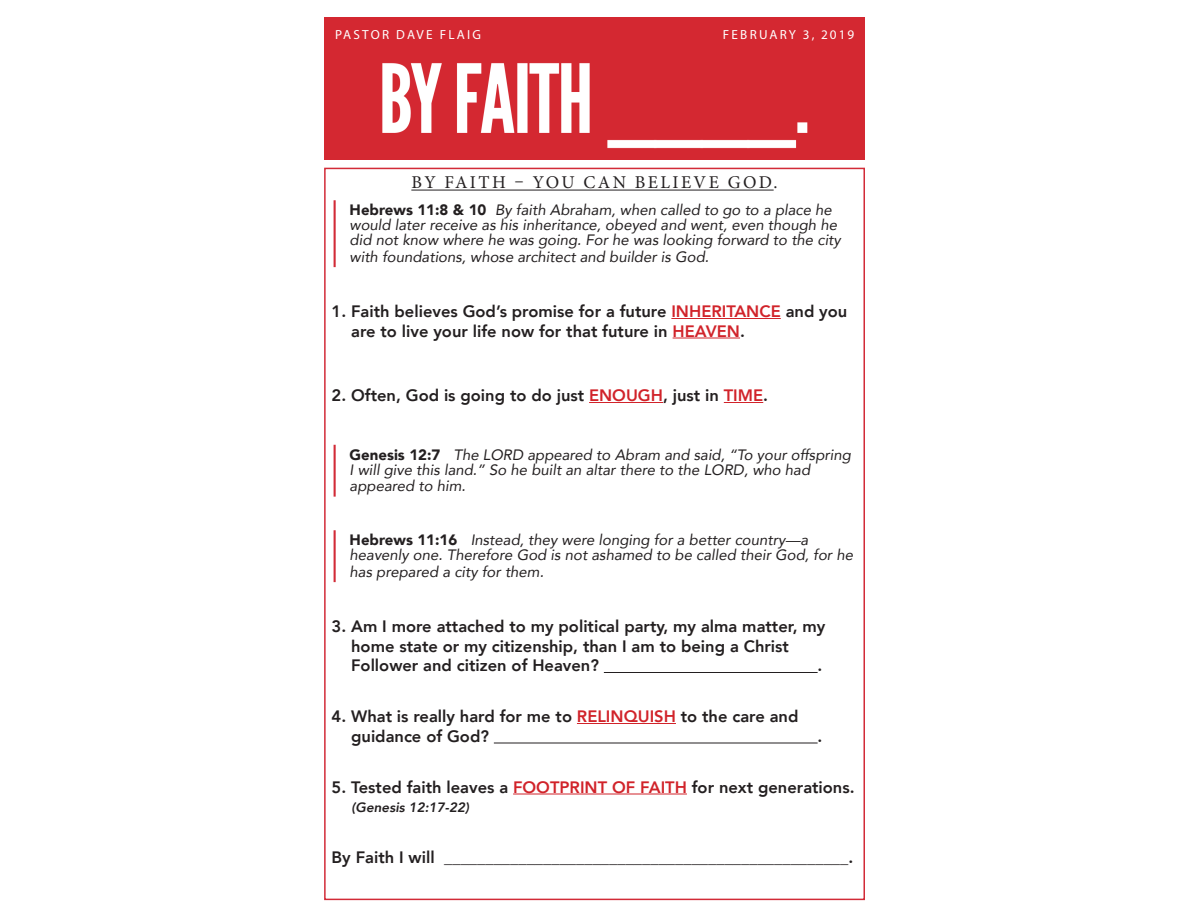
<style>
.page{position:relative;width:1188px;height:918px;background:#fff}
.page>*{position:absolute;margin:0;border:0;box-sizing:border-box;transform-origin:0 0}
.t1{font:18px "Minion Pro";letter-spacing:.135em;color:#231f20}
.Sermon_Notes{font:800 16.5px "Avenir";color:#231f20}
.Sermon_Notes-2{font:500 16.5px "Avenir";color:#231f20}
.Verse_Paragraph_Styl{font:italic 15px/15px "Avenir";color:#231f20}
.Sermon_Notes-3{font:italic 800 13.5px "Avenir";color:#231f20}
.t2{font:13.2px "Myriad Pro";letter-spacing:.17em;color:#fff}
.s1{font-weight:900;font-style:normal}
.s2{color:#d1232a}
.s3{font-weight:800}
</style>
<div class="page">
<img style="left:324px;top:18px;width:541px;height:142px">
<hr style="left:411px;top:190px;width:363px;height:1px;background:#231f20">
<hr style="left:334px;top:200px;width:2px;height:67px;background:#d22b37">
<hr style="left:671px;top:318px;width:110px;height:1px;background:#d1232a">
<hr style="left:673px;top:338px;width:67px;height:1px;background:#d1232a">
<hr style="left:589px;top:402px;width:74px;height:1px;background:#d1232a">
<hr style="left:724px;top:402px;width:39px;height:1px;background:#d1232a">
<hr style="left:334px;top:445px;width:2px;height:52px;background:#d22b37">
<hr style="left:334px;top:530px;width:2px;height:52px;background:#d22b37">
<hr style="left:604px;top:672px;width:214px;height:1px;background:#231f20">
<hr style="left:577px;top:723px;width:99px;height:1px;background:#d1232a">
<hr style="left:494px;top:743px;width:324px;height:1px;background:#231f20">
<hr style="left:513px;top:794px;width:174px;height:1px;background:#d1232a">
<p class="t2" style="left:335px;top:26px;width:148px">PASTOR DAVE FLAIG</p>
<p class="t2" style="left:723px;top:26px;width:133px">FEBRUARY 3, 2019</p>
<p class="t1" style="left:411px;top:170px;width:368px">BY FAITH – YOU CAN BELIEVE GOD.</p>
<p class="Verse_Paragraph_Styl" style="left:350px;top:202px;width:493px"><span class="s1">Hebrews 11:8 &amp; 10</span> By faith Abraham, when called to go to a place he would later receive as his inheritance, obeyed and went, even though he did not know where he was going. For he was looking forward to the city</p>
<p class="Verse_Paragraph_Styl" style="left:350px;top:249px;width:361px">with foundations, whose architect and builder is God.</p>
<p class="Sermon_Notes" style="left:332px;top:299px;width:517px">1. Faith believes God’s promise for a future <span class="s2">INHERITANCE</span> and you</p>
<p class="Sermon_Notes" style="left:351px;top:318px;width:395px">are to live your life now for that future in <span class="s2">HEAVEN</span>.</p>
<p class="Sermon_Notes" style="left:332px;top:383px;width:438px">2. Often, God is going to do just <span class="s2">ENOUGH</span>, just in <span class="s2">TIME</span>.</p>
<p class="Verse_Paragraph_Styl" style="left:350px;top:447px;width:503px"><span class="s1">Genesis 12:7</span> The LORD appeared to Abram and said, “To your offspring<br>I will give this land.” So he built an altar there to the LORD, who had</p>
<p class="Verse_Paragraph_Styl" style="left:350px;top:478px;width:118px">appeared to him.</p>
<p class="Verse_Paragraph_Styl" style="left:350px;top:532px;width:505px"><span class="s1">Hebrews 11:16</span> Instead, they were longing for a better country—a heavenly one. Therefore God is not ashamed to be called their God, for he</p>
<p class="Verse_Paragraph_Styl" style="left:350px;top:564px;width:196px">has prepared a city for them.</p>
<p class="Sermon_Notes" style="left:332px;top:614px;width:495px">3. Am I more attached to my political party, my alma matter, my</p>
<p class="Sermon_Notes" style="left:351px;top:633px;width:439px">home state or my citizenship, than I am to being a Christ</p>
<p class="Sermon_Notes" style="left:351px;top:653px;width:249px">Follower and citizen of Heaven?</p>
<p class="Sermon_Notes" style="left:818px;top:653px;width:6px">.</p>
<p class="Sermon_Notes" style="left:332px;top:704px;width:468px">4. What is really hard for me to <span class="s2">RELINQUISH</span> to the care and</p>
<p class="Sermon_Notes" style="left:351px;top:723px;width:139px">guidance of God?</p>
<p class="Sermon_Notes" style="left:818px;top:723px;width:6px">.</p>
<p class="Sermon_Notes" style="left:332px;top:774px;width:525px">5. Tested faith leaves a <span class="s2">FOOTPRINT OF FAITH</span> for next generations.</p>
<p class="Sermon_Notes-3" style="left:352px;top:800px;width:119px">(Genesis 12:17-22)</p>
<p class="Sermon_Notes-2" style="left:332px;top:843px;width:523px"><span class="s3">By Faith I will</span> ______________________________________<span class="s3">___________.</span></p>
</div>
